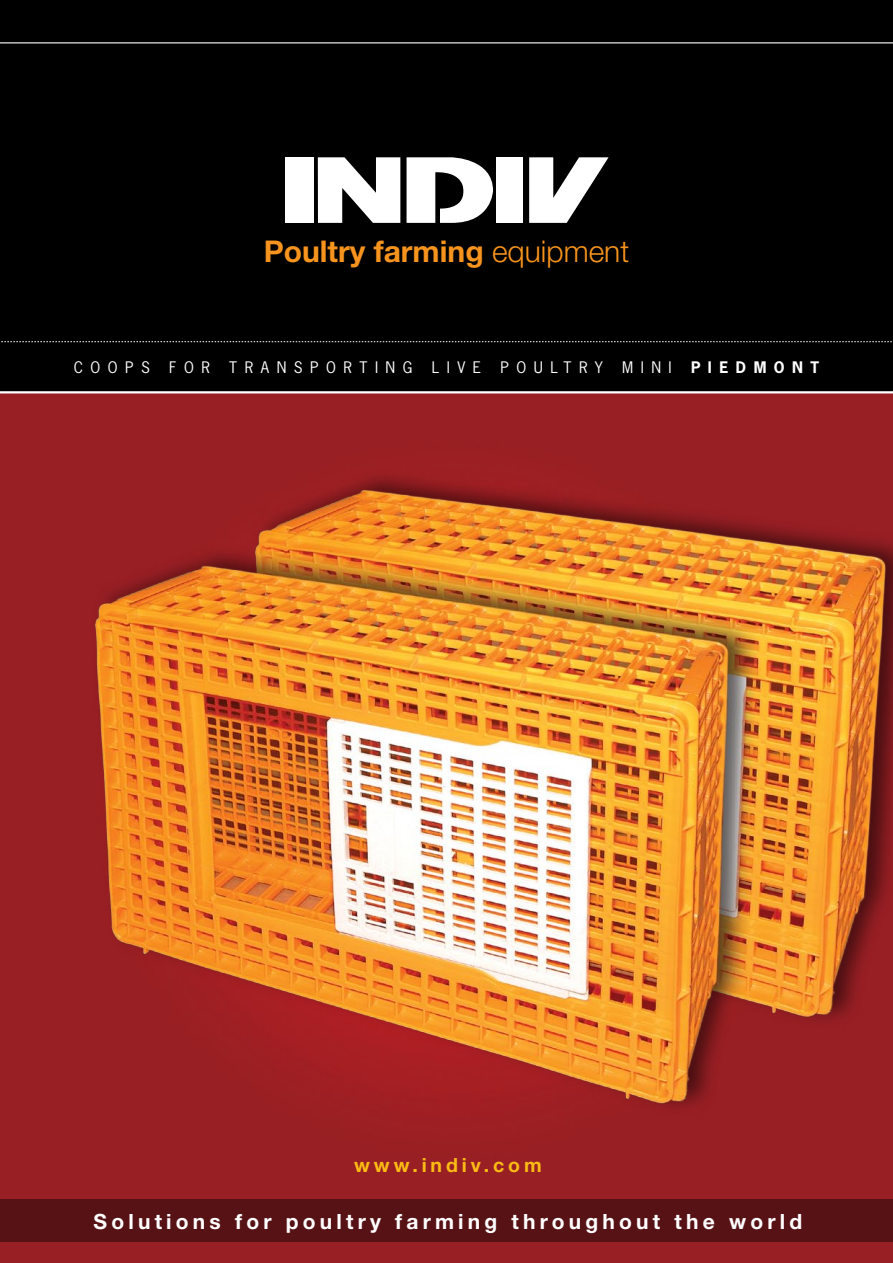
<style>
.page{position:relative;width:893px;height:1263px;background:#fff}
.page>*{position:absolute;margin:0;border:0;box-sizing:border-box;transform-origin:0 0}
.t1{font:700 30px "Helvetica Neue";color:#f7941e}
.t2{font:700 21px "Helvetica Neue";letter-spacing:.2em;color:#fff}
.t3{font:700 19.5px "Helvetica Neue";letter-spacing:.2em;color:#fabb14}
.t4{font:15px "News Gothic";letter-spacing:.5em;color:#fff}
.t5{font:700 15px "News Gothic";letter-spacing:.5em;color:#fff}
.s1{font-weight:300}
</style>
<div class="page">
<img style="left:0;top:393px;width:893px;height:870px">
<div style="left:0;top:0;width:893px;height:391px;background:#000"></div>
<div style="left:0;top:1199px;width:893px;height:43px;background:#571215"></div>
<hr style="left:0;top:42px;width:893px;height:1px;background:#fff">
<svg style="left:1px;top:341px;width:891px;height:1px"></svg>
<div style="left:285px;top:157px;width:29px;height:66px;background:#fff"></div>
<div style="left:496px;top:157px;width:26px;height:66px;background:#fff"></div>
<svg style="left:318px;top:157px;width:82px;height:66px"></svg>
<svg style="left:407px;top:157px;width:86px;height:66px"></svg>
<svg style="left:529px;top:157px;width:80px;height:66px"></svg>
<h1 class="t1" style="left:264px;top:233px;width:367px">Poultry farming <span class="s1">equipment</span></h1>
<p class="t4" style="left:74px;top:357px;width:78px">COOPS</p>
<p class="t4" style="left:169px;top:357px;width:42px">FOR</p>
<p class="t4" style="left:229px;top:357px;width:185px">TRANSPORTING</p>
<p class="t4" style="left:432px;top:357px;width:51px">LIVE</p>
<p class="t4" style="left:501px;top:357px;width:104px">POULTRY</p>
<p class="t4" style="left:622px;top:357px;width:30px">M INI</p>
<p class="t5" style="left:691px;top:357px;width:130px">PIEDMONT</p>
<p class="t3" style="left:354px;top:1153px;width:189px">www.indiv.com</p>
<p class="t2" style="left:94px;top:1208px;width:710px">Solutions for poultry farming throughout the world</p>
</div>
